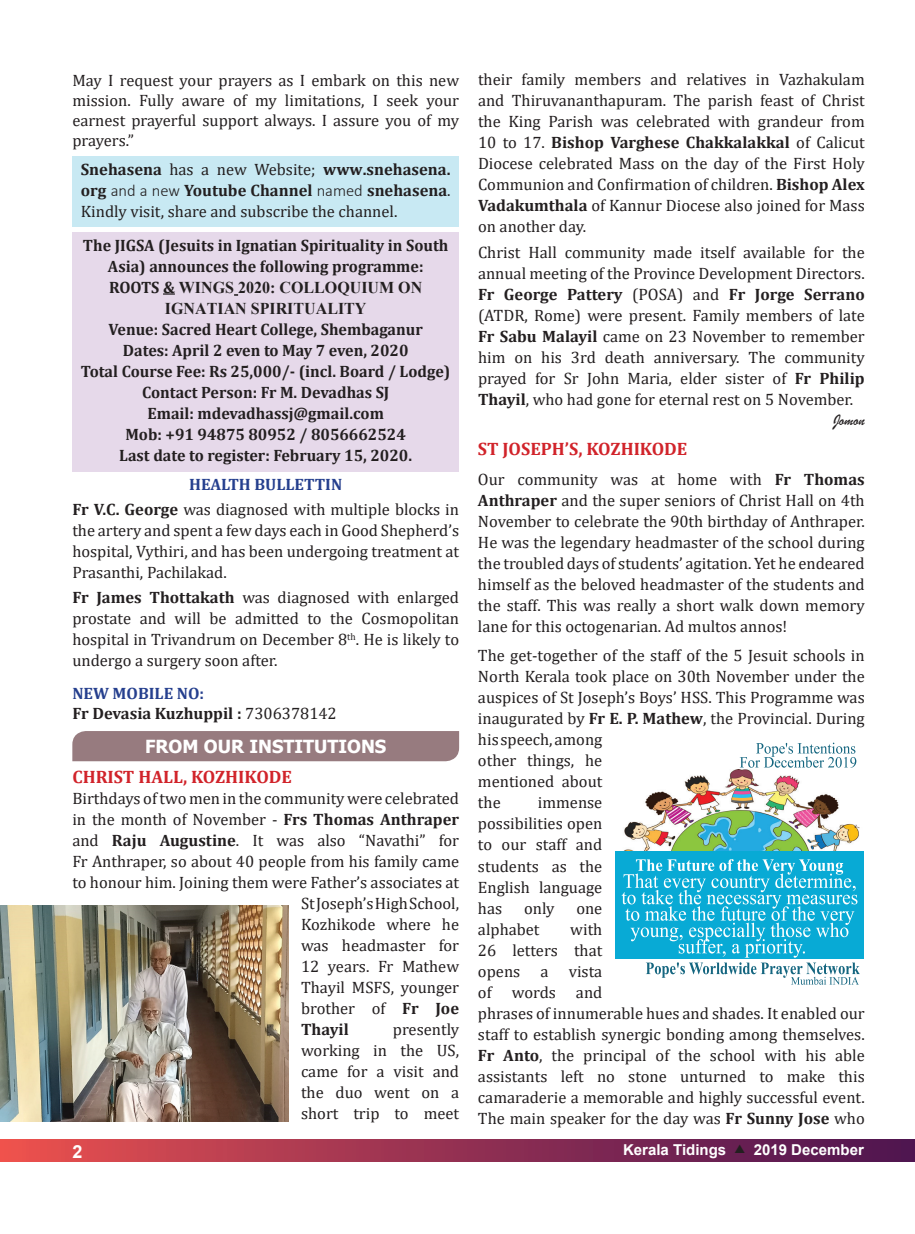
<style>
.page{position:relative;width:915px;height:1234px;background:#fff}
.page>*{position:absolute;margin:0;border:0;box-sizing:border-box;transform-origin:0 0}
.t1{font:700 18px "Cambria";color:#d1232a}
.t2{font:700 18px "Tahoma";color:#fff}
.t3{font:700 18px "Arial";color:#fff}
.t4{font:16.5px/21px "Cambria";color:#231f20;text-align:justify}
.t5{font:700 16.5px/21px "Cambria";color:#231f20;text-align:center}
.t6{font:700 16.5px/21px "Times New Roman";color:#231f20;text-align:center}
.t7{font:16.5px "Brush Script";color:#231f20}
.t8{font:700 15px "Arial";color:#fff}
.s1{font-weight:700}
.s2{font-family:"Calibri";font-weight:300}
.s3{font-family:"Cambria"}
.s4{font-weight:700;color:#253f8e}
.s5{color:#253f8e}
.s6{font-weight:400}
.s7{font-family:"Dixieland";font-weight:400;font-size:12px;color:#231f20}
</style>
<div class="page">
<div style="left:72px;top:731px;width:387px;height:30px;background:#977b7f"></div>
<img style="left:624px;top:769px;width:236px;height:82px">
<div style="left:615px;top:851px;width:248px;height:107px;background:#08aad5"></div>
<svg style="left:739px;top:742px;width:117px;height:25px"></svg>
<svg style="left:621px;top:859px;width:238px;height:125px"></svg>
<div style="left:72px;top:232px;width:387px;height:239px;background:#e6d9ea"></div>
<div style="left:72px;top:156px;width:387px;height:70px;background:#c8e9f3"></div>
<svg style="left:163px;top:293px;width:12px;height:1px"></svg>
<img style="left:0;top:905px;width:288px;height:215px">
<div style="left:0;top:1139px;width:914px;height:22px;background:linear-gradient(to right,#e65050,#481352)"></div>
<p class="t4" style="left:72px;top:71px;width:388px;line-height:19.8px">May I request your prayers as I embark on this new mission. Fully aware of my limitations, I seek your earnest prayerful support always. I assure you of my prayers.”</p>
<p class="t4" style="left:81px;top:159px;width:371px"><span class="s1">Snehasena</span> has a new Website; <span class="s1">www.snehasena. org</span> <span class="s2">and a new</span> <span class="s1">Youtube Channel</span> <span class="s2">named</span> <span class="s1">snehasena</span>.<br>Kindly visit, share and subscribe the channel.</p>
<p class="t5" style="left:83px;top:234px;width:367px">The JIGSA (Jesuits in Ignatian Spirituality in South<br>Asia) announces the following programme:</p>
<p class="t6" style="left:109px;top:276px;width:314px"><span class="s3">ROOTS &amp;</span> WINGS 2020: COLLOQUIUM ON<br>IGNATIAN SPIRITUALITY</p>
<p class="t5" style="left:81px;top:318px;width:371px">Venue: Sacred Heart College, Shembaganur<br>Dates: April 2 even to May 7 even, 2020<br>Total Course Fee: Rs 25,000/- (incl. Board / Lodge)<br>Contact Person: Fr M. Devadhas SJ<br>Email: mdevadhassj@gmail.com<br>Mob: +91 94875 80952 / 8056662524<br>Last date to register: February 15, 2020.</p>
<p class="t4" style="left:72px;top:471px;width:388px;line-height:25.2px;text-align:center"><span class="s4">HEALTH BULLETTIN<br></span><span class="s1">Fr V.C. George</span> was diagnosed with multiple blocks in</p>
<p class="t4" style="left:72px;top:519px;width:388px">the artery and spent a few days each in Good Shepherd’s hospital, Vythiri, and has been undergoing treatment at Prasanthi, Pachilakad.</p>
<p class="t4" style="left:72px;top:587px;width:388px"><span class="s1">Fr James Thottakath</span> was diagnosed with enlarged prostate and will be admitted to the Cosmopolitan hospital in Trivandrum on December 8<sup>th</sup>. He is likely to undergo a surgery soon after.</p>
<p class="t5" style="left:72px;top:682px;width:266px;line-height:19.8px;text-align:left"><span class="s5">NEW MOBILE NO:<br></span>Fr Devasia Kuzhuppil : <span class="s6">7306378142</span></p>
<p class="t2" style="left:145px;top:733px;width:243px">FROM OUR INSTITUTIONS</p>
<p class="t1" style="left:72px;top:764px;width:221px">CHRIST HALL, KOZHIKODE</p>
<p class="t4" style="left:72px;top:787px;width:388px">Birthdays of two men in the community were celebrated</p>
<p class="t4" style="left:72px;top:808px;width:388px">in the month of November - <span class="s1">Frs Thomas Anthraper</span></p>
<p class="t4" style="left:72px;top:829px;width:388px">and <span class="s1">Raju Augustine</span>. It was also “Navathi” for</p>
<p class="t4" style="left:72px;top:850px;width:388px">Fr Anthraper, so about 40 people from his family came</p>
<p class="t4" style="left:72px;top:871px;width:388px">to honour him. Joining them were Father’s associates at</p>
<p class="t4" style="left:301px;top:892px;width:159px">St Joseph’s High School,</p>
<p class="t4" style="left:301px;top:913px;width:159px">Kozhikode where he</p>
<p class="t4" style="left:301px;top:934px;width:159px">was headmaster for</p>
<p class="t4" style="left:301px;top:955px;width:159px">12 years. Fr Mathew</p>
<p class="t4" style="left:301px;top:976px;width:159px">Thayil MSFS, younger</p>
<p class="t4" style="left:301px;top:997px;width:159px">brother of <span class="s1">Fr Joe</span></p>
<p class="t5" style="left:301px;top:1018px;width:49px">Thayil</p>
<p class="t4" style="left:301px;top:1018px;width:159px;text-indent:92px">presently working in the US, came for a visit and the duo went on a short trip to meet</p>
<p class="t4" style="left:478px;top:69px;width:388px">their family members and relatives in Vazhakulam and Thiruvananthapuram. The parish feast of Christ the King Parish was celebrated with grandeur from 10 to 17. <span class="s1">Bishop Varghese Chakkalakkal</span> of Calicut Diocese celebrated Mass on the day of the First Holy Communion and Confirmation of children. <span class="s1">Bishop Alex Vadakumthala</span> of Kannur Diocese also joined for Mass on another day.</p>
<p class="t4" style="left:478px;top:241px;width:388px">Christ Hall community made itself available for the annual meeting of the Province Development Directors.<br><span class="s1">Fr George Pattery</span> (POSA) and <span class="s1">Fr Jorge Serrano </span>(ATDR, Rome) were present. Family members of late <span class="s1">Fr Sabu Malayil</span> came on 23 November to remember him on his 3rd death anniversary. The community prayed for Sr John Maria, elder sister of <span class="s1">Fr Philip Thayil</span>, who had gone for eternal rest on 5 November.</p>
<p class="t7" style="left:832px;top:409px;width:33px">Jomon</p>
<p class="t1" style="left:478px;top:436px;width:211px">ST JOSEPH’S, KOZHIKODE</p>
<p class="t4" style="left:478px;top:468px;width:388px">Our community was at home with <span class="s1">Fr Thomas Anthraper</span> and the super seniors of Christ Hall on 4th November to celebrate the 90th birthday of Anthraper.<br>He was the legendary headmaster of the school during the troubled days of students’ agitation. Yet he endeared himself as the beloved headmaster of the students and the staff. This was really a short walk down memory lane for this octogenarian. Ad multos annos!</p>
<p class="t4" style="left:478px;top:645px;width:388px;text-align:left">The get-together of the staff of the 5 Jesuit schools in North Kerala took place on 30th November under the auspices of St Joseph’s Boys’ HSS. This Programme was inaugurated by <span class="s1">Fr E. P. Mathew</span>, the Provincial. During his speech, among<br>other things, he<br>mentioned about<br>the</p>
<p class="t4" style="left:478px;top:792px;width:126px;text-indent:60px">immense possibilities open to our staff and students as the English language has</p>
<p class="t4" style="left:524px;top:897px;width:32px">only</p>
<p class="t4" style="left:576px;top:897px;width:28px">one</p>
<p class="t4" style="left:478px;top:918px;width:63px">alphabet</p>
<p class="t4" style="left:478px;top:918px;width:388px;text-align:left;text-indent:92px">with<br>26 letters that<br>opens a vista<br>of words and<br>phrases of innumerable hues and shades. It enabled our staff to establish synergic bonding among themselves.<br><span class="s1">Fr Anto</span>, the principal of the school with his able assistants left no stone unturned to make this camaraderie a memorable and highly successful event.<br>The main speaker for the day was <span class="s1">Fr Sunny Jose</span> who</p>
<p class="t3" style="left:72px;top:1139px;width:12px">2</p>
<p class="t8" style="left:622px;top:1138px;width:242px">Kerala Tidings <span class="s7">s</span> 2019 December</p>
</div>
